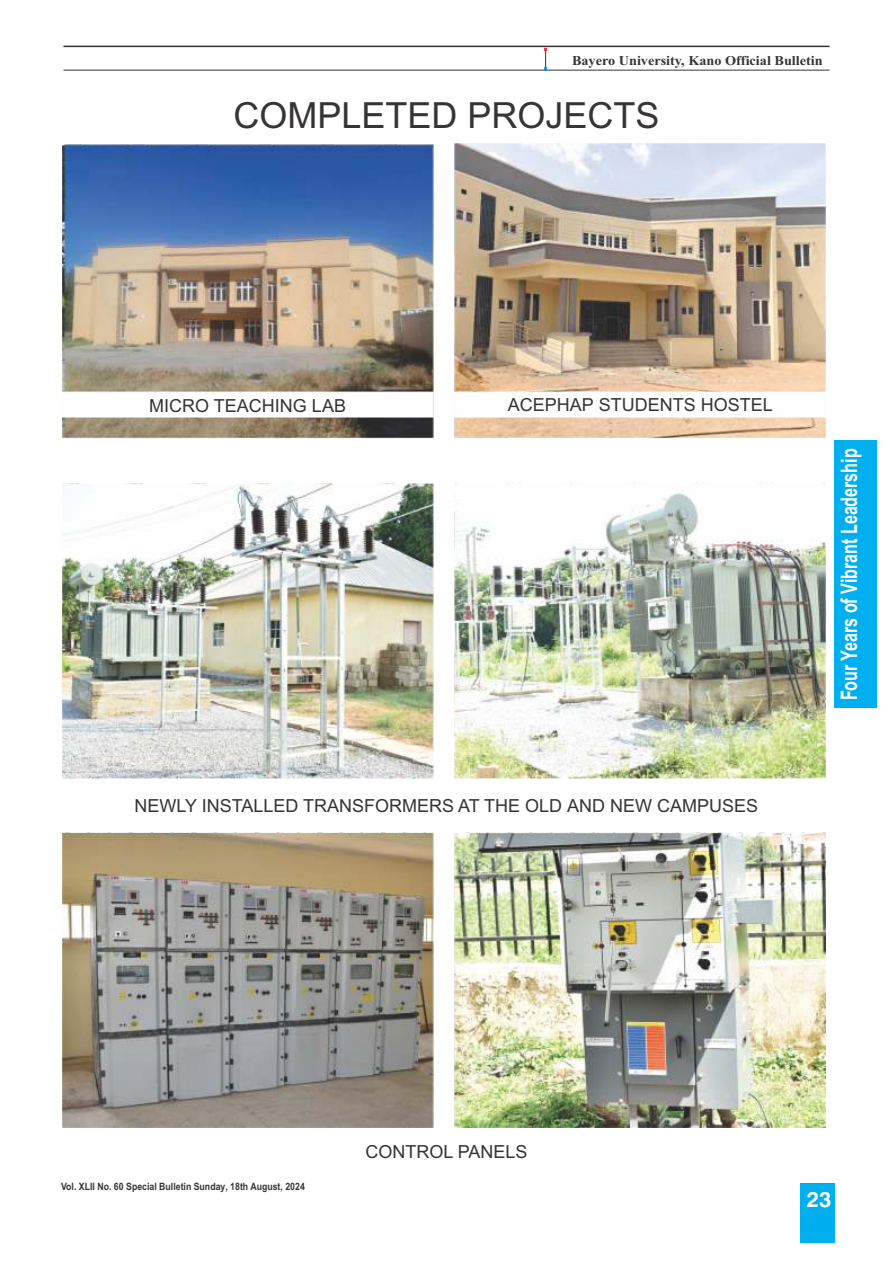
<style>
.page{position:relative;width:893px;height:1263px;background:#fff}
.page>*{position:absolute;margin:0;border:0;box-sizing:border-box;transform-origin:0 0}
.t1{font:36px "Arial";color:#373435}
.t2{font:700 22.8px "Arial";color:#fefefe;scale:.7 1}
.t3{font:700 21.6px "Swiss 721 BT";color:#fefefe}
.t4{font:18px "Arial";color:#373435}
.t5{font:700 13.5px "Times New Roman";color:#373435;scale:1.05 1}
.t6{font:700 10.05px "Arial";color:#373435;scale:.86 1}
</style>
<div class="page">
<hr style="left:63px;top:46px;width:766px;height:1px;background:#373435">
<svg style="left:544px;top:48px;width:3px;height:22px"></svg>
<hr style="left:63px;top:70px;width:766px;height:1px;background:#373435">
<div style="left:800px;top:1183px;width:34px;height:59px;background:#00afef"></div>
<img style="left:62px;top:144px;width:764px;height:983px">
<div style="left:835px;top:441px;width:42px;height:267px;background:#00afef"></div>
<svg style="left:454px;top:391px;width:372px;height:27px"></svg>
<svg style="left:62px;top:391px;width:372px;height:27px"></svg>
<p class="t5" style="left:572px;top:56px;width:240px">Bayero University, Kano Official Bulletin</p>
<h1 class="t1" style="left:233px;top:102px;width:428px">COMPLETED PROJECTS</h1>
<p class="t4" style="left:149px;top:399px;width:198px">MICRO TEACHING LAB</p>
<p class="t4" style="left:508px;top:398px;width:266px">ACEPHAP STUDENTS HOSTEL</p>
<p class="t4" style="left:134px;top:799px;width:625px">NEWLY INSTALLED TRANSFORMERS AT THE OLD AND NEW CAMPUSES</p>
<p class="t2" style="left:841px;top:700px;width:361px;rotate:-90deg">Four Years of Vibrant Leadership</p>
<p class="t6" style="left:61px;top:1182px;width:285px">Vol. XLII No. 60 Special Bulletin Sunday, 18th August, 2024</p>
<p class="t4" style="left:365px;top:1144px;width:164px">CONTROL PANELS</p>
<p class="t3" style="left:807px;top:1190px;width:26px">23</p>
</div>
